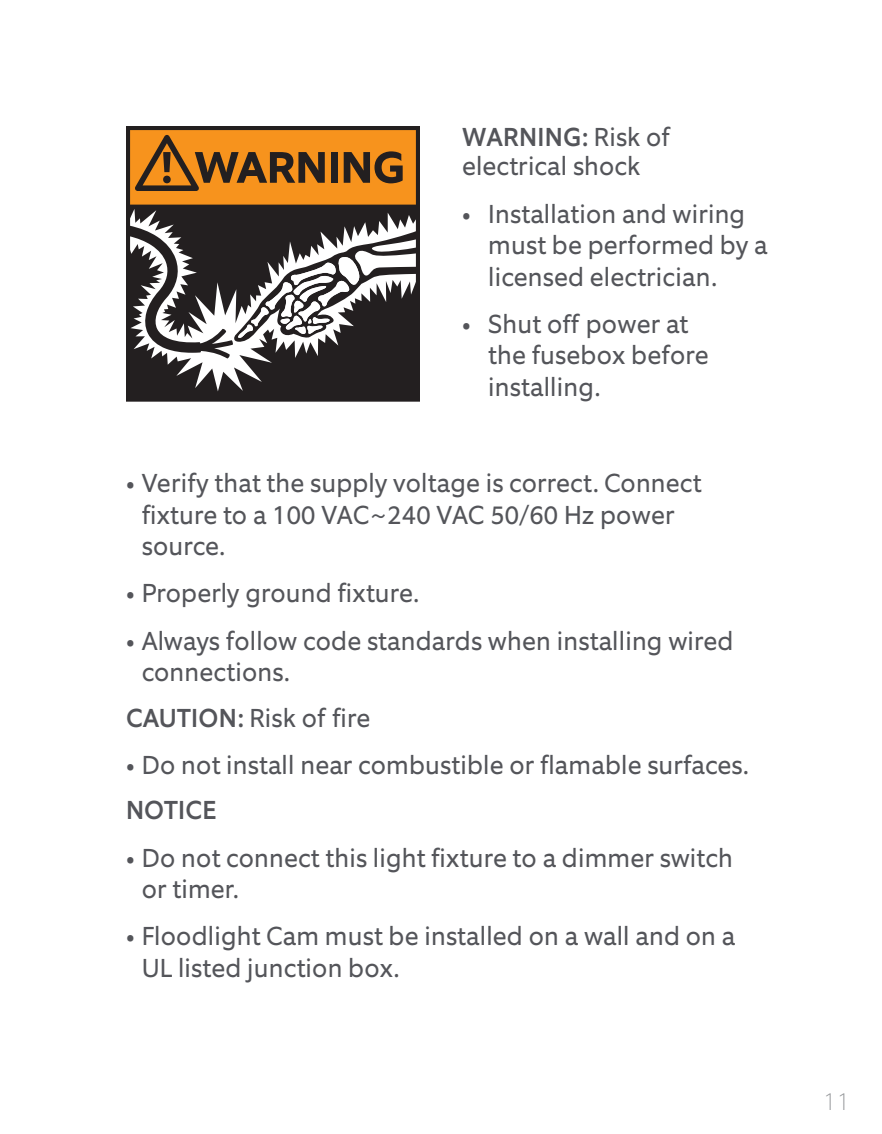
<style>
.page{position:relative;width:882px;height:1134px;background:#fff}
.page>*{position:absolute;margin:0;border:0;box-sizing:border-box;transform-origin:0 0}
.Small_Copy{font:26.25px/31.5px "Equip";letter-spacing:.01em;color:#54555a;scale:.94 1}
.Small_Copy-2{font:500 26.25px "Equip";letter-spacing:.005em;color:#54555a;scale:.94 1}
.t1{font:100 24.5px "Equip";color:#939598}
.s1{font-weight:500}
</style>
<div class="page">
<svg style="left:126px;top:126px;width:294px;height:276px;fill:#231f20"></svg>
<p class="Small_Copy" style="left:462px;top:122px;width:223px;line-height:29.8px"><span class="s1">WARNING:</span> Risk of electrical shock</p>
<p class="Small_Copy" style="left:488px;top:198px;width:299px;text-indent:-26px">• Installation and wiring must be performed by a licensed electrician.</p>
<p class="Small_Copy" style="left:488px;top:308px;width:236px;text-indent:-26px">• Shut off power at the fusebox before installing.</p>
<p class="Small_Copy" style="left:142px;top:467px;width:597px;text-indent:-16px">• Verify that the supply voltage is correct. Connect fixture to a 100 VAC~240 VAC 50/60 Hz power source.</p>
<p class="Small_Copy" style="left:126px;top:578px;width:313px">• Properly ground fixture.</p>
<p class="Small_Copy" style="left:142px;top:625px;width:631px;text-indent:-16px">• Always follow code standards when installing wired connections.</p>
<p class="Small_Copy" style="left:126px;top:702px;width:261px"><span class="s1">CAUTION:</span> Risk of fire</p>
<p class="Small_Copy" style="left:126px;top:749px;width:664px">• Do not install near combustible or flamable surfaces.</p>
<p class="Small_Copy-2" style="left:126px;top:794px;width:98px">NOTICE</p>
<p class="Small_Copy" style="left:142px;top:842px;width:630px;text-indent:-16px">• Do not connect this light fixture to a dimmer switch or timer.</p>
<p class="Small_Copy" style="left:142px;top:921px;width:633px;text-indent:-16px">• Floodlight Cam must be installed on a wall and on a<br>UL listed junction box.</p>
<p class="t1" style="left:823px;top:1086px;width:29px">11</p>
</div>
